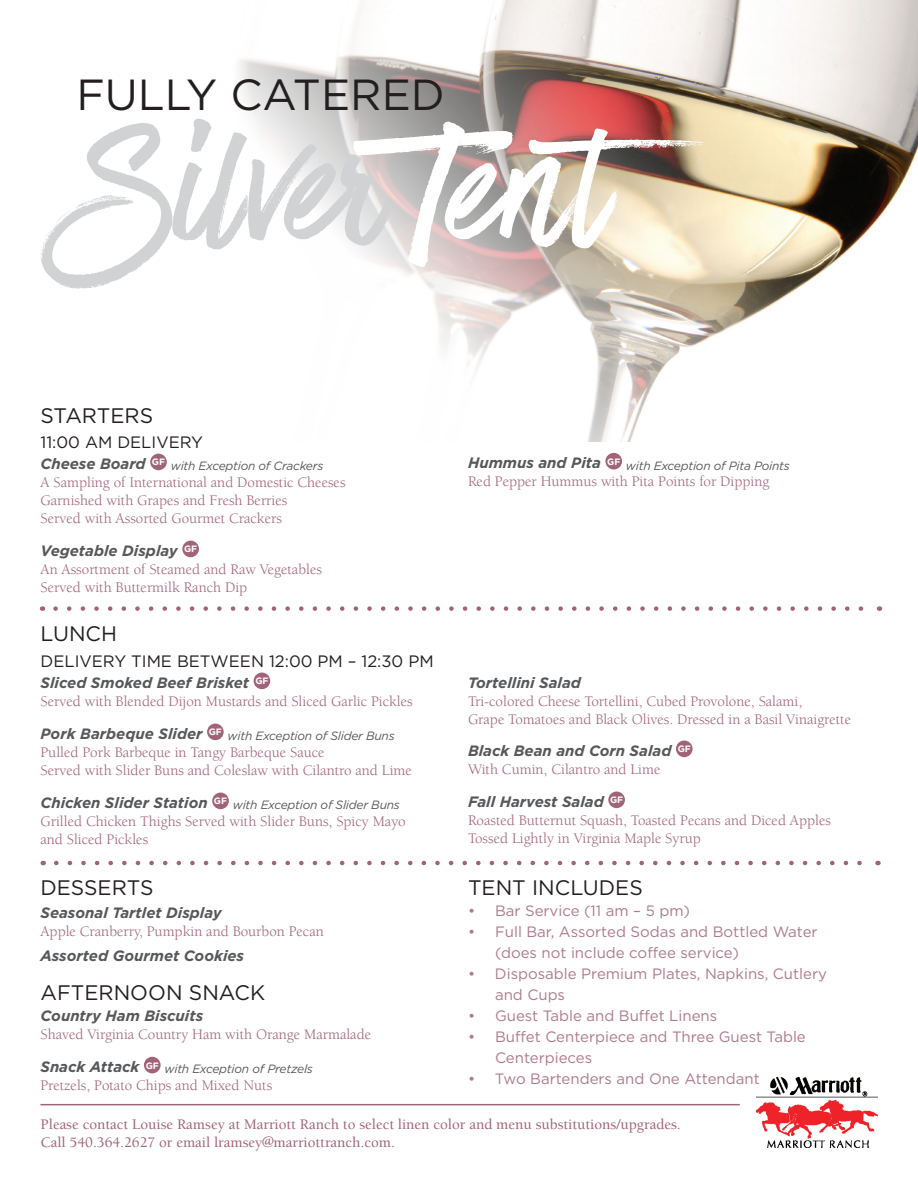
<style>
.page{position:relative;width:918px;height:1188px;background:#fff}
.page>*{position:absolute;margin:0;border:0;box-sizing:border-box;transform-origin:0 0}
.t1{font:197.25px "Have Heart One";letter-spacing:.02em;color:#d1d2d4}
.t2{font:43.5px "Gotham";color:#231f20}
.t3{font:21px "Gotham";color:#231f20}
.t4{font:16.5px "Gotham";color:#231f20}
.t5{font:15px/18px "Berkeley";color:#a06377}
.t6{font:15px/21px "Gotham";color:#ae7a8a}
.t7{font:italic 700 15px "Gotham";color:#57585a}
.t8{font:500 15px/18px "Berkeley";color:#a06377}
.t9{font:italic 12px "Gotham";letter-spacing:-.02em;color:#57585a}
.s1{color:#fff}
.s2{font-weight:700;font-size:15px}
</style>
<div class="page">
<img style="left:239px;top:0;width:679px;height:442px">
<div style="left:254px;top:673px;width:16px;height:16px;background:#a06377;border-radius:50%"></div>
<div style="left:207px;top:724px;width:17px;height:16px;background:#a06377;border-radius:50%"></div>
<div style="left:212px;top:793px;width:17px;height:16px;background:#a06377;border-radius:50%"></div>
<div style="left:676px;top:741px;width:17px;height:16px;background:#a06377;border-radius:50%"></div>
<div style="left:608px;top:792px;width:17px;height:16px;background:#a06377;border-radius:50%"></div>
<img style="left:757px;top:1078px;width:121px;height:70px">
<hr style="left:40px;top:1104px;width:700px;height:1px;background:#a06377">
<div style="left:150px;top:454px;width:17px;height:16px;background:#a06377;border-radius:50%"></div>
<div style="left:182px;top:541px;width:17px;height:16px;background:#a06377;border-radius:50%"></div>
<div style="left:605px;top:453px;width:17px;height:17px;background:#a06377;border-radius:50%"></div>
<svg style="left:56px;top:606px;width:808px;height:5px"></svg>
<svg style="left:56px;top:861px;width:806px;height:4px"></svg>
<div style="left:144px;top:1057px;width:17px;height:16px;background:#a06377;border-radius:50%"></div>
<h2 class="t2" style="left:76px;top:70px;width:370px">Fully Catered</h2>
<h1 class="t1" style="left:62px;top:81px;width:692px">Silver<span class="s1">Tent</span></h1>
<h3 class="t3" style="left:40px;top:404px;width:111px">Starters</h3>
<p class="t4" style="left:40px;top:433px;width:164px">11:00 am Delivery</p>
<p class="t9" style="left:40px;top:459px;width:284px"><span class="s2">Cheese Board</span> <sup>GF</sup> with Exception of Crackers</p>
<p class="t5" style="left:40px;top:473px;width:307px">A Sampling of International and Domestic Cheeses<br>Garnished with Grapes and Fresh Berries<br>Served with Assorted Gourmet Crackers</p>
<p class="t7" style="left:40px;top:542px;width:158px">Vegetable Display <sup>GF</sup></p>
<p class="t5" style="left:41px;top:560px;width:283px">An Assortment of Steamed and Raw Vegetables<br>Served with Buttermilk Ranch Dip</p>
<h3 class="t3" style="left:40px;top:622px;width:78px">Lunch</h3>
<p class="t4" style="left:40px;top:652px;width:395px">Delivery Time Between 12:00 pm – 12:30 pm</p>
<p class="t7" style="left:40px;top:674px;width:230px">Sliced Smoked Beef Brisket <sup>GF</sup></p>
<p class="t5" style="left:41px;top:692px;width:374px">Served with Blended Dijon Mustards and Sliced Garlic Pickles</p>
<p class="t9" style="left:41px;top:729px;width:356px"><span class="s2">Pork Barbeque Slider</span> <sup>GF</sup> with Exception of Slider Buns</p>
<p class="t5" style="left:40px;top:743px;width:373px">Pulled Pork Barbeque in Tangy Barbeque Sauce<br>Served with Slider Buns and Coleslaw with Cilantro and Lime</p>
<p class="t9" style="left:40px;top:798px;width:361px"><span class="s2">Chicken Slider Station</span> <sup>GF</sup> with Exception of Slider Buns</p>
<p class="t5" style="left:40px;top:812px;width:367px">Grilled Chicken Thighs Served with Slider Buns, Spicy Mayo and Sliced Pickles</p>
<h3 class="t3" style="left:40px;top:876px;width:72px">DESSERT</h3>
<h3 class="t3" style="left:140px;top:876px;width:15px">S</h3>
<p class="t7" style="left:40px;top:904px;width:183px">Seasonal Tartlet Display</p>
<p class="t5" style="left:40px;top:922px;width:285px">Apple Cranberry, Pumpkin and Bourbon Pecan</p>
<p class="t7" style="left:40px;top:947px;width:205px">Assorted Gourmet Cookies</p>
<h3 class="t3" style="left:40px;top:981px;width:226px">Afternoon Snack</h3>
<p class="t7" style="left:40px;top:1007px;width:164px">Country Ham Biscuits</p>
<p class="t5" style="left:40px;top:1026px;width:332px">Shaved Virginia Country Ham with Orange Marmalade</p>
<p class="t9" style="left:40px;top:1063px;width:274px"><span class="s2">Snack Attack</span> <sup>GF</sup> with Exception of Pretzels</p>
<p class="t5" style="left:40px;top:1077px;width:233px">Pretzels, Potato Chips and Mixed Nuts</p>
<p class="t9" style="left:468px;top:459px;width:323px"><span class="s2">Hummus and Pita</span> <sup>GF</sup> with Exception of Pita Points</p>
<p class="t5" style="left:468px;top:473px;width:303px">Red Pepper Hummus with Pita Points for Dipping</p>
<p class="t7" style="left:468px;top:674px;width:115px">Tortellini Salad</p>
<p class="t5" style="left:468px;top:693px;width:385px">Tri-colored Cheese Tortellini, Cubed Provolone, Salami,<br>Grape Tomatoes and Black Olives. Dressed in a Basil Vinaigrette</p>
<p class="t7" style="left:468px;top:742px;width:224px">Black Bean and Corn Salad <sup>GF</sup></p>
<p class="t5" style="left:468px;top:760px;width:194px">With Cumin, Cilantro and Lime</p>
<p class="t7" style="left:468px;top:793px;width:157px">Fall Harvest Salad <sup>GF</sup></p>
<p class="t5" style="left:468px;top:811px;width:365px">Roasted Butternut Squash, Toasted Pecans and Diced Apples<br>Tossed Lightly in Virginia Maple Syrup</p>
<h3 class="t3" style="left:468px;top:876px;width:173px">Tent I ncludes</h3>
<p class="t6" style="left:468px;top:900px;width:224px">• Bar Service (11 am – 5 pm)</p>
<p class="t6" style="left:495px;top:921px;width:324px;text-indent:-27px">• Full Bar, Assorted Sodas and Bottled Water (does not include coffee service)</p>
<p class="t6" style="left:495px;top:963px;width:334px;text-indent:-27px">• Disposable Premium Plates, Napkins, Cutlery and Cups</p>
<p class="t6" style="left:468px;top:1005px;width:251px">• Guest Table and Buffet Linens</p>
<p class="t6" style="left:495px;top:1026px;width:312px;text-indent:-27px">• Buffet Centerpiece and Three Guest Table<br>Centerpieces</p>
<p class="t6" style="left:468px;top:1068px;width:293px">• Two Bartenders and One Attendant</p>
<p class="t8" style="left:40px;top:1116px;width:642px">Please contact Louise Ramsey at Marriott Ranch to select linen color and menu substitutions/upgrades.<br>Call 540.364.2627 or email lramsey@marriottranch.com.</p>
</div>
